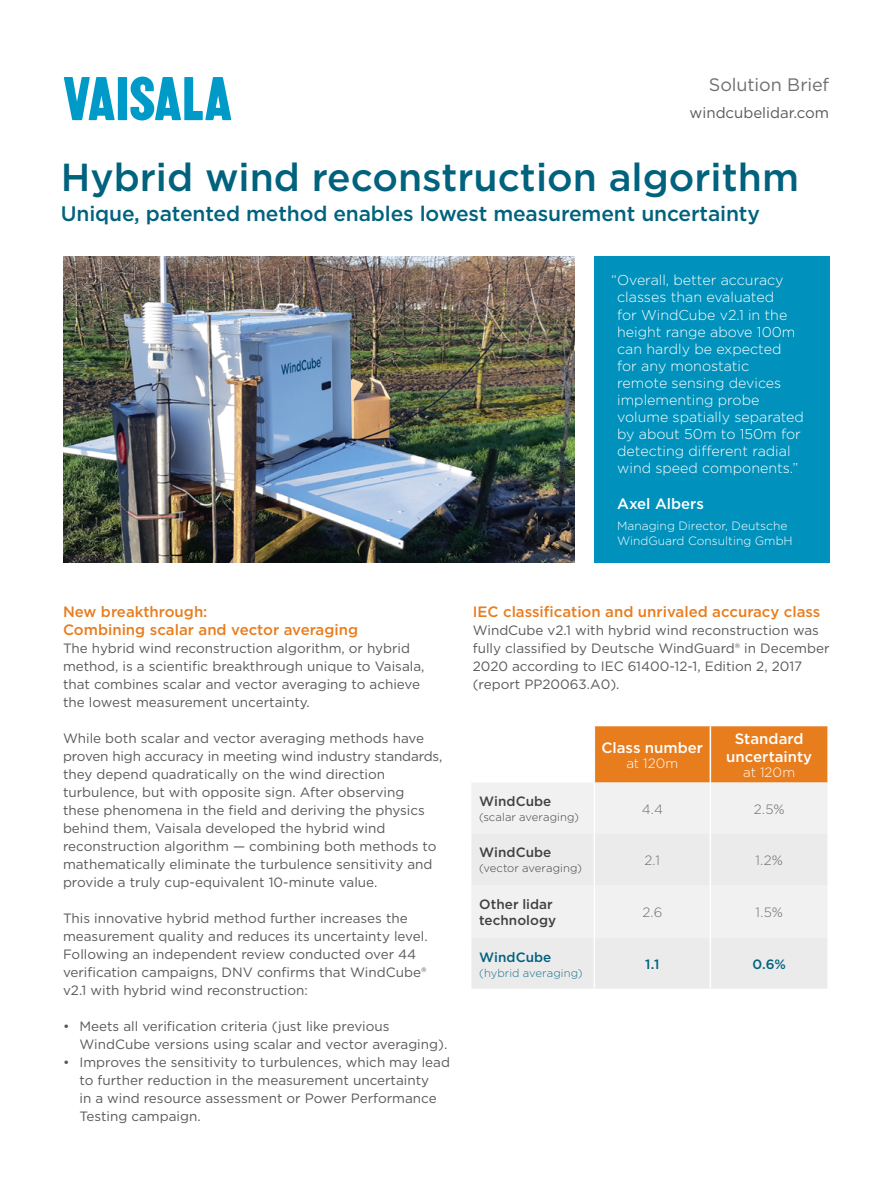
<style>
.page{position:relative;width:893px;height:1191px;background:#fff}
.page>*{position:absolute;margin:0;border:0;box-sizing:border-box;transform-origin:0 0}
.t1{font:500 39px "Gotham";color:#00627d}
.t2{font:500 21px "Gotham";letter-spacing:-.01em;color:#00627d}
.t3{font:18px "Gotham";letter-spacing:-.005em;color:#6d6e71}
.t4{font:500 15px/18px "Gotham";color:#e87d1e}
.t5{font:500 15px/18px "Gotham";color:#fff;text-align:center}
.t6{font:15px "Gotham";color:#58595b}
.t7{font:300 14.25px/17.1px "Gotham";color:#fff}
.t8{font:13.5px/18px "Gotham";color:#58595b}
.t9{font:500 13.5px/16.5px "Gotham";letter-spacing:.005em;color:#414042}
.t10{font:300 13.5px "Gotham";color:#6d6e71}
.t11{font:500 13.5px "Gotham";letter-spacing:.005em;color:#00627d}
.t12{font:300 13.5px "Gotham";color:#fff}
.t13{font:300 12px/15px "Gotham";color:#fff}
.t14{font:300 11.25px "Gotham";letter-spacing:.005em;color:#414042}
.t15{font:300 11.25px "Gotham";letter-spacing:.005em;color:#1a728a}
</style>
<div class="page">
<svg style="left:64px;top:77px;width:51px;height:43px"></svg>
<div style="left:118px;top:77px;width:9px;height:43px;background:#009ac8"></div>
<svg style="left:130px;top:77px;width:101px;height:43px"></svg>
<div style="left:594px;top:257px;width:236px;height:306px;background:#0092bc"></div>
<div style="left:595px;top:726px;width:232px;height:56px;background:#e87d1e"></div>
<div style="left:472px;top:782px;width:355px;height:52px;background:#f1f1f2"></div>
<div style="left:471px;top:834px;width:356px;height:154px;background:#ebebec"></div>
<hr style="left:710px;top:726px;width:1px;height:56px;background:#fff">
<hr style="left:710px;top:782px;width:1px;height:52px;background:#fff">
<hr style="left:710px;top:834px;width:1px;height:51px;background:#fff">
<hr style="left:710px;top:885px;width:1px;height:53px;background:#fff">
<hr style="left:710px;top:938px;width:1px;height:50px;background:#fff">
<hr style="left:594px;top:782px;width:1px;height:52px;background:#fff">
<hr style="left:594px;top:834px;width:1px;height:51px;background:#fff">
<hr style="left:594px;top:885px;width:1px;height:53px;background:#fff">
<hr style="left:594px;top:938px;width:1px;height:50px;background:#fff">
<img style="left:64px;top:257px;width:511px;height:306px">
<h3 class="t3" style="left:709px;top:73px;width:122px">Solution Brief</h3>
<p class="t6" style="left:690px;top:103px;width:141px">windcubelidar.com</p>
<h1 class="t1" style="left:61px;top:152px;width:740px">Hybrid wind reconstruction algorithm</h1>
<h2 class="t2" style="left:61px;top:199px;width:701px">Unique, patented method enables lowest measurement uncertainty</h2>
<p class="t4" style="left:63px;top:602px;width:297px">New breakthrough:<br>Combining scalar and vector averaging</p>
<p class="t8" style="left:63px;top:638px;width:363px">The hybrid wind reconstruction algorithm, or hybrid method, is a scientific breakthrough unique to Vaisala, that combines scalar and vector averaging to achieve the lowest measurement uncertainty.</p>
<p class="t8" style="left:63px;top:728px;width:381px">While both scalar and vector averaging methods have proven high accuracy in meeting wind industry standards, they depend quadratically on the wind direction turbulence, but with opposite sign. After observing these phenomena in the field and deriving the physics behind them, Vaisala developed the hybrid wind reconstruction algorithm — combining both methods to mathematically eliminate the turbulence sensitivity and provide a truly cup-equivalent 10-minute value.</p>
<p class="t8" style="left:63px;top:908px;width:366px">This innovative hybrid method further increases the measurement quality and reduces its uncertainty level.<br>Following an independent review conducted over 44 verification campaigns, DNV confirms that WindCube® v2.1 with hybrid wind reconstruction:</p>
<p class="t8" style="left:79px;top:1016px;width:369px;text-indent:-16px">• Meets all verification criteria (just like previous<br>WindCube versions using scalar and vector averaging).</p>
<p class="t8" style="left:79px;top:1052px;width:372px;text-indent:-16px">• Improves the sensitivity to turbulences, which may lead to further reduction in the measurement uncertainty<br>in a wind resource assessment or Power Performance Testing campaign.</p>
<p class="t7" style="left:617px;top:271px;width:188px;text-indent:-6px">“Overall, better accuracy classes than evaluated<br>for WindCube v2.1 in the height range above 100m can hardly be expected for any monostatic<br>remote sensing devices implementing probe volume spatially separated by about 50m to 150m for detecting different radial wind speed components.”</p>
<p class="t5" style="left:617px;top:495px;width:88px">Axel Albers</p>
<p class="t13" style="left:617px;top:518px;width:177px">Managing Director, Deutsche<br>WindGuard Consulting GmbH</p>
<p class="t4" style="left:473px;top:602px;width:349px">IEC classification and unrivaled accuracy class</p>
<p class="t8" style="left:473px;top:620px;width:358px">WindCube v2.1 with hybrid wind reconstruction was fully classified by Deutsche WindGuard® in December 2020 according to IEC 61400-12-1, Edition 2, 2017 (report PP20063.A0).</p>
<p class="t9" style="left:479px;top:793px;width:74px">WindCube</p>
<p class="t14" style="left:479px;top:810px;width:101px">(scalar averaging)</p>
<p class="t9" style="left:479px;top:844px;width:74px">WindCube</p>
<p class="t14" style="left:479px;top:861px;width:104px">(vector averaging)</p>
<p class="t5" style="left:602px;top:738px;width:103px">Class number</p>
<p class="t12" style="left:626px;top:754px;width:53px">at 120m</p>
<p class="t5" style="left:726px;top:729px;width:87px">Standard uncertainty</p>
<p class="t12" style="left:743px;top:763px;width:53px">at 120m</p>
<p class="t10" style="left:642px;top:800px;width:23px">4.4</p>
<p class="t10" style="left:754px;top:800px;width:32px">2.5%</p>
<p class="t10" style="left:645px;top:851px;width:17px">2.1</p>
<p class="t10" style="left:755px;top:851px;width:29px">1.2%</p>
<p class="t9" style="left:479px;top:895px;width:78px">Other lidar technology</p>
<p class="t10" style="left:642px;top:903px;width:21px">2.6</p>
<p class="t10" style="left:755px;top:903px;width:29px">1.5%</p>
<p class="t11" style="left:479px;top:948px;width:74px">WindCube</p>
<p class="t15" style="left:479px;top:965px;width:105px">(hybrid averaging)</p>
<p class="t11" style="left:645px;top:955px;width:16px">1.1</p>
<p class="t11" style="left:752px;top:955px;width:35px">0.6%</p>
</div>
